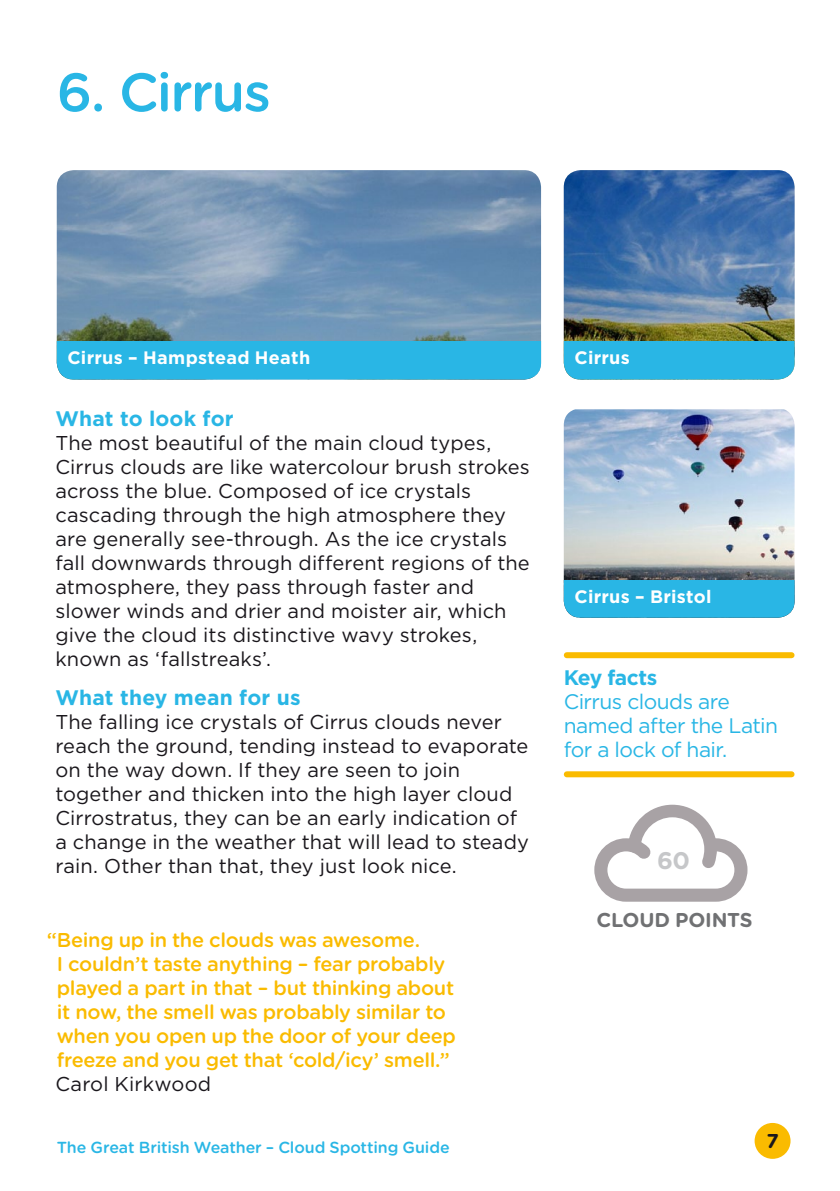
<style>
.page{position:relative;width:840px;height:1191px;background:#fff}
.page>*{position:absolute;margin:0;border:0;box-sizing:border-box;transform-origin:0 0}
.t1{font:500 54px "Gotham Rounded";color:#29b6e5}
.t2{font:700 24px "Gotham Rounded";color:#c6c7c9}
.t3{font:21px/24px "Gotham";letter-spacing:-.025em;color:#29b6e5}
.t4{font:700 21px "Gotham";letter-spacing:.005em;color:#29b6e5}
.t5{font:700 21px "Gotham";letter-spacing:-.025em;color:#29b6e5}
.t6{font:20px/24px "Gotham";letter-spacing:.005em;color:#1a171c}
.t7{font:500 20px/24px "Gotham Rounded";letter-spacing:-.015em;color:#fabb00}
.t8{font:700 20px "Gotham Rounded";letter-spacing:-.01em;color:#707173}
.t9{font:700 20px "Gotham Rounded";color:#1a171c}
.t10{font:700 18px "Gotham";letter-spacing:.015em;color:#fff}
.t11{font:500 16px "Gotham Rounded";letter-spacing:-.01em;color:#29b6e5}
</style>
<div class="page">
<div style="left:754px;top:1123px;width:36px;height:35px;background:#fabb00;border-radius:50%"></div>
<img style="left:57px;top:170px;width:483px;height:171px">
<img style="left:563px;top:170px;width:231px;height:171px">
<img style="left:563px;top:409px;width:231px;height:170px">
<div style="left:566px;top:652px;width:225px;height:6px;background:#fabb00"></div>
<div style="left:566px;top:771px;width:225px;height:6px;background:#fabb00"></div>
<svg style="left:594px;top:804px;width:153px;height:97px"></svg>
<div style="left:563px;top:341px;width:231px;height:38px;background:#29b6e5"></div>
<div style="left:563px;top:579px;width:231px;height:38px;background:#29b6e5"></div>
<div style="left:57px;top:341px;width:483px;height:38px;background:#29b6e5"></div>
<h1 class="t1" style="left:57px;top:54px;width:215px">6. Cirrus</h1>
<p class="t10" style="left:68px;top:347px;width:244px">Cirrus – Hampstead Heath</p>
<p class="t4" style="left:55px;top:406px;width:180px">What to look for</p>
<p class="t6" style="left:55px;top:430px;width:475px">The most beautiful of the main cloud types, Cirrus clouds are like watercolour brush strokes across the blue. Composed of ice crystals cascading through the high atmosphere they are generally see-through. As the ice crystals fall downwards through different regions of the atmosphere, they pass through faster and slower winds and drier and moister air, which give the cloud its distinctive wavy strokes, known as ‘fallstreaks’.</p>
<p class="t4" style="left:55px;top:685px;width:247px">What they mean for us</p>
<p class="t6" style="left:55px;top:709px;width:475px">The falling ice crystals of Cirrus clouds never reach the ground, tending instead to evaporate on the way down. If they are seen to join together and thicken into the high layer cloud Cirrostratus, they can be an early indication of a change in the weather that will lead to steady rain. Other than that, they just look nice.</p>
<p class="t7" style="left:57px;top:927px;width:400px;text-indent:-10px">“Being up in the clouds was awesome.<br>I couldn’t taste anything – fear probably played a part in that – but thinking about it now, the smell was probably similar to when you open up the door of your deep freeze and you get that ‘cold/icy’ smell.”</p>
<p class="t6" style="left:55px;top:1071px;width:157px">Carol Kirkwood</p>
<p class="t10" style="left:574px;top:347px;width:57px">Cirrus</p>
<p class="t10" style="left:574px;top:586px;width:138px">Cirrus – Bristol</p>
<p class="t5" style="left:563px;top:665px;width:95px">Key facts</p>
<p class="t3" style="left:563px;top:689px;width:216px">Cirrus clouds are named after the Latin for a lock of hair.</p>
<p class="t2" style="left:656px;top:843px;width:34px">60</p>
<p class="t8" style="left:596px;top:905px;width:157px">CLOUD POINTS</p>
<p class="t11" style="left:57px;top:1135px;width:394px">The Great British Weather – Cloud Spotting Guide</p>
<p class="t9" style="left:766px;top:1126px;width:14px">7</p>
</div>
